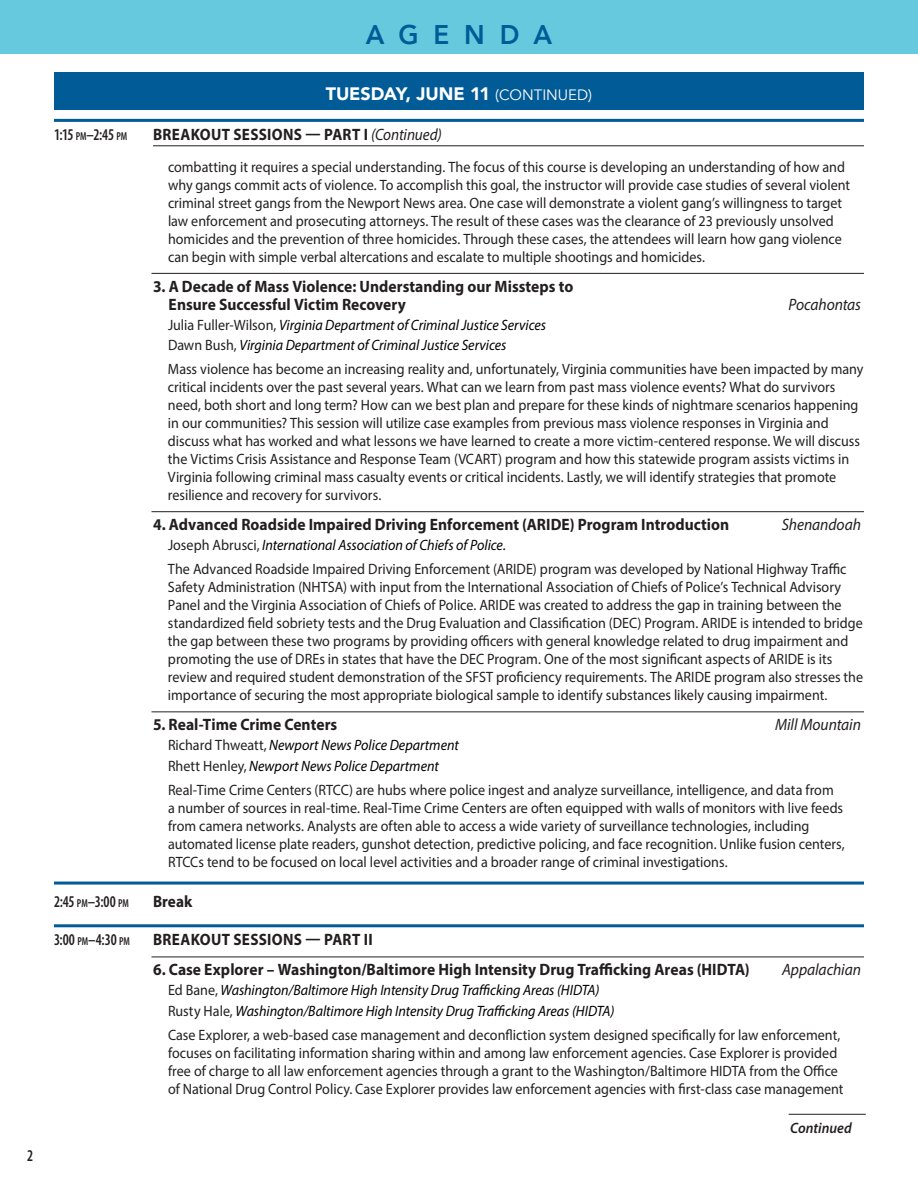
<style>
.page{position:relative;width:918px;height:1188px;background:#fff}
.page>*{position:absolute;margin:0;border:0;box-sizing:border-box;transform-origin:0 0}
.t1{font:800 27px "Avenir";letter-spacing:.575em;color:#015b97;scale:.96 1}
.t2{font:900 18px "Avenir";letter-spacing:-.005em;color:#fff}
.t3{font:700 16.5px/18px "Myriad Pro";color:#231f20;scale:.94 1}
.t4{font:700 16.5px "Myriad Pro";letter-spacing:.02em;color:#231f20;scale:.92 1}
.t5{font:italic 16.5px "Myriad Pro";letter-spacing:-.005em;color:#231f20;scale:.94 1}
.t6{font:600 condensed 16.5px "Myriad Pro";letter-spacing:-.015em;color:#231f20;scale:.9 1}
.t7{font:700 16.5px "Myriad Pro";color:#231f20;scale:.92 1}
.t8{font:15px/18px "Myriad Pro";color:#231f20;scale:.94 1}
.t9{font:italic 15px/20.1px "Myriad Pro";color:#000;scale:.94 1}
.t10{font:italic 600 15px "Myriad Pro";letter-spacing:.005em;color:#231f20;scale:.94 1}
.s1{font-weight:400;font-size:15px}
.s2{font-size:11.55px}
.s3{font-weight:400;font-style:italic}
.s4{font-style:normal;color:#231f20}
.s5{font-style:italic;color:#000}
</style>
<div class="page">
<div style="left:54px;top:72px;width:810px;height:38px;background:#015b97"></div>
<div style="left:0;top:0;width:918px;height:54px;background:#66c9dd"></div>
<hr style="left:152px;top:273px;width:712px;height:1px;background:#231f20">
<hr style="left:152px;top:511px;width:712px;height:1px;background:#231f20">
<hr style="left:152px;top:711px;width:712px;height:1px;background:#231f20">
<hr style="left:54px;top:882px;width:810px;height:3px;background:#015b97">
<hr style="left:54px;top:924px;width:810px;height:3px;background:#015b97">
<hr style="left:152px;top:957px;width:712px;height:1px;background:#231f20">
<hr style="left:54px;top:119px;width:810px;height:3px;background:#015b97">
<hr style="left:789px;top:1114px;width:77px;height:1px;background:#231f20">
<hr style="left:153px;top:145px;width:711px;height:1px;background:#231f20">
<p class="t6" style="left:27px;top:1147px;width:8px">2</p>
<h1 class="t1" style="left:366px;top:13px;width:196px">AGENDA</h1>
<p class="t2" style="left:326px;top:78px;width:268px">TUESDAY, JUNE 11 <span class="s1">(CONTINUED)</span></p>
<p class="t6" style="left:54px;top:125px;width:83px">1:15 <span class="s2">PM</span>–2:45 <span class="s2">PM</span></p>
<p class="t4" style="left:153px;top:124px;width:315px">BREAKOUT SESSIONS — PART I <span class="s3">(Continued)</span></p>
<p class="t8" style="left:168px;top:157px;width:727px">combatting it requires a special understanding. The focus of this course is developing an understanding of how and why gangs commit acts of violence. To accomplish this goal, the instructor will provide case studies of several violent criminal street gangs from the Newport News area. One case will demonstrate a violent gang’s willingness to target law enforcement and prosecuting attorneys. The result of these cases was the clearance of 23 previously unsolved homicides and the prevention of three homicides. Through these cases, the attendees will learn how gang violence can begin with simple verbal altercations and escalate to multiple shootings and homicides.</p>
<p class="t3" style="left:169px;top:277px;width:432px;text-indent:-16px">3. A Decade of Mass Violence: Understanding our Missteps to<br>Ensure Successful Victim Recovery</p>
<p class="t5" style="left:789px;top:294px;width:79px">Pocahontas</p>
<p class="t9" style="left:168px;top:315px;width:404px"><span class="s4">Julia Fuller-Wilson,</span> Virginia Department of Criminal Justice Services<br><span class="s4">Dawn Bush,</span> Virginia Department of Criminal Justice Services</p>
<p class="t8" style="left:168px;top:360px;width:741px">Mass violence has become an increasing reality and, unfortunately, Virginia communities have been impacted by many critical incidents over the past several years. What can we learn from past mass violence events? What do survivors need, both short and long term? How can we best plan and prepare for these kinds of nightmare scenarios happening in our communities? This session will utilize case examples from previous mass violence responses in Virginia and discuss what has worked and what lessons we have learned to create a more victim-centered response. We will discuss the Victims Crisis Assistance and Response Team (VCART) program and how this statewide program assists victims in Virginia following criminal mass casualty events or critical incidents. Lastly, we will identify strategies that promote resilience and recovery for survivors.</p>
<p class="t3" style="left:153px;top:515px;width:615px">4. Advanced Roadside Impaired Driving Enforcement (ARIDE) Program Introduction</p>
<p class="t5" style="left:782px;top:514px;width:86px">Shenandoah</p>
<p class="t8" style="left:168px;top:533px;width:723px;line-height:24px">Joseph Abrusci, <span class="s5">International Association of Chiefs of Police.<br></span>The Advanced Roadside Impaired Driving Enforcement (ARIDE) program was developed by National Highway Traffic</p>
<p class="t8" style="left:168px;top:578px;width:741px">Safety Administration (NHTSA) with input from the International Association of Chiefs of Police’s Technical Advisory Panel and the Virginia Association of Chiefs of Police. ARIDE was created to address the gap in training between the standardized field sobriety tests and the Drug Evaluation and Classification (DEC) Program. ARIDE is intended to bridge the gap between these two programs by providing officers with general knowledge related to drug impairment and promoting the use of DREs in states that have the DEC Program. One of the most significant aspects of ARIDE is its review and required student demonstration of the SFST proficiency requirements. The ARIDE program also stresses the importance of securing the most appropriate biological sample to identify substances likely causing impairment.</p>
<p class="t3" style="left:153px;top:715px;width:198px">5. Real-Time Crime Centers</p>
<p class="t5" style="left:775px;top:715px;width:93px">Mill Mountain</p>
<p class="t9" style="left:168px;top:735px;width:311px"><span class="s4">Richard Thweatt,</span> Newport News Police Department<br><span class="s4">Rhett Henley,</span> Newport News Police Department</p>
<p class="t8" style="left:168px;top:780px;width:721px">Real-Time Crime Centers (RTCC) are hubs where police ingest and analyze surveillance, intelligence, and data from<br>a number of sources in real-time. Real-Time Crime Centers are often equipped with walls of monitors with live feeds from camera networks. Analysts are often able to access a wide variety of surveillance technologies, including automated license plate readers, gunshot detection, predictive policing, and face recognition. Unlike fusion centers, RTCCs tend to be focused on local level activities and a broader range of criminal investigations.</p>
<p class="t6" style="left:54px;top:893px;width:85px">2:45 <span class="s2">PM</span>–3:00 <span class="s2">PM</span></p>
<p class="t7" style="left:153px;top:891px;width:44px">Break</p>
<p class="t6" style="left:54px;top:931px;width:86px">3:00 <span class="s2">PM</span>–4:30 <span class="s2">PM</span></p>
<p class="t4" style="left:153px;top:929px;width:240px">BREAKOUT SESSIONS — PART II</p>
<p class="t3" style="left:153px;top:960px;width:636px">6. Case Explorer – Washington/Baltimore High Intensity Drug Trafficking Areas (HIDTA)</p>
<p class="t5" style="left:782px;top:960px;width:85px">Appalachian</p>
<p class="t9" style="left:168px;top:980px;width:476px"><span class="s4">Ed Bane,</span> Washington/Baltimore High Intensity Drug Trafficking Areas (HIDTA)<br><span class="s4">Rusty Hale,</span> Washington/Baltimore High Intensity Drug Trafficking Areas (HIDTA)</p>
<p class="t8" style="left:168px;top:1025px;width:720px">Case Explorer, a web-based case management and deconfliction system designed specifically for law enforcement, focuses on facilitating information sharing within and among law enforcement agencies. Case Explorer is provided free of charge to all law enforcement agencies through a grant to the Washington/Baltimore HIDTA from the Office of National Drug Control Policy. Case Explorer provides law enforcement agencies with first-class case management</p>
<p class="t10" style="left:790px;top:1118px;width:67px">Continued</p>
</div>
